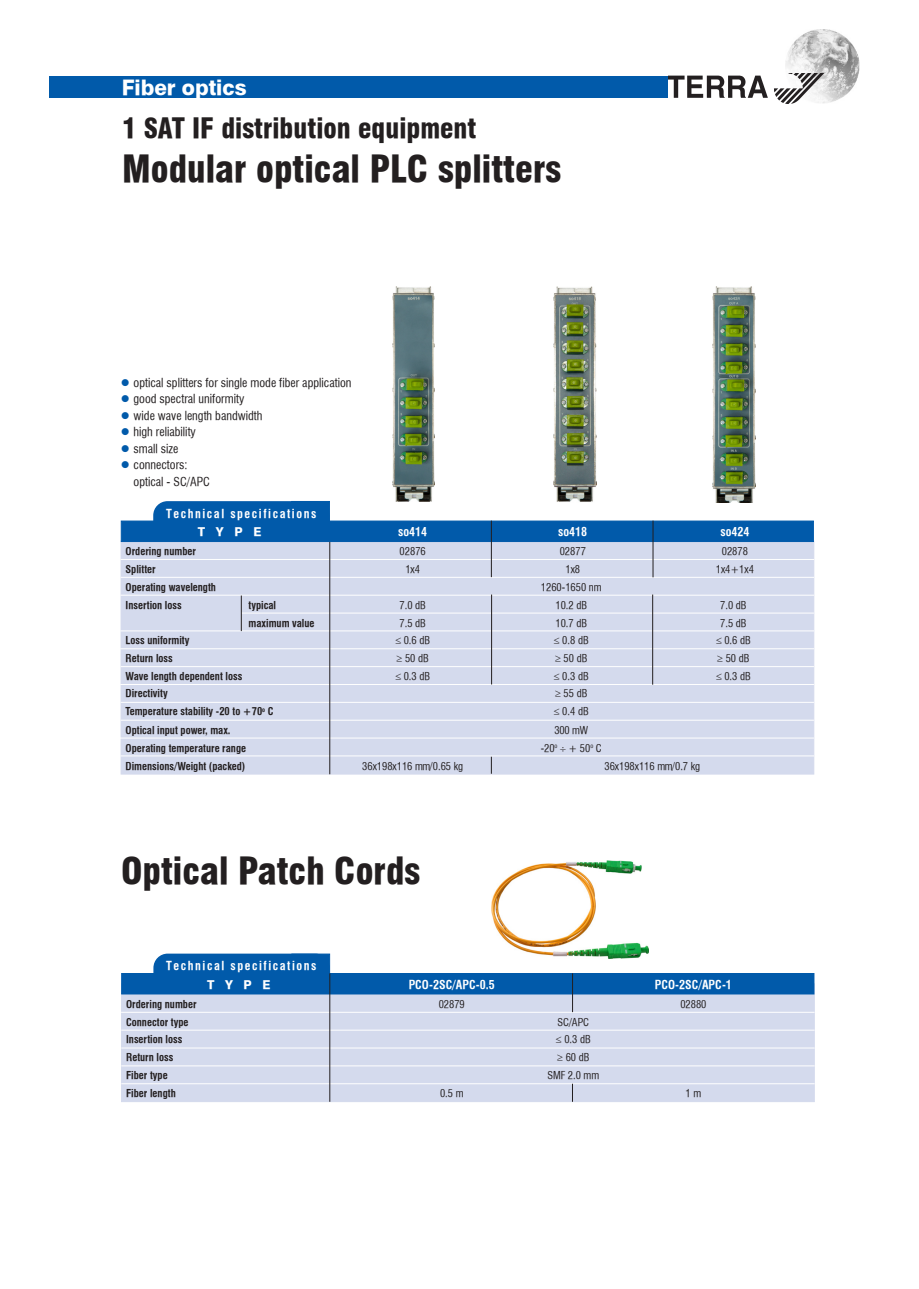
<style>
.page{position:relative;width:919px;height:1289px;background:#fff}
.page>*{position:absolute;margin:0;border:0;box-sizing:border-box;transform-origin:0 0}
.t1{font:900 36px "Helvetica LT Condensed";color:#231f20}
.t2{font:900 27px "Helvetica LT Condensed";color:#231f20}
.t3{font:21px "Helvetica Heavy Baltic";color:#fff}
.Apskr{font:12px "Helvetica LT Condensed";color:#231f20}
.t4{font:700 12px "Helvetica LT Condensed";letter-spacing:.13em;color:#fff}
.t5{font:700 12px "Helvetica LT Condensed";color:#fff}
.t6{font:12px "Helvetica Heavy Baltic";color:#fff}
.Times-rs{font:700 10.5px "Helvetica LT Condensed";color:#231f20}
.Times-rs-2{font:10.5px "Helvetica LT Condensed";color:#231f20}
.s1{color:#015aaa}
</style>
<div class="page">
<div style="left:49px;top:76px;width:619px;height:21px;background:#015aaa"></div>
<img style="left:785px;top:30px;width:74px;height:73px">
<div style="left:291px;top:501px;width:39px;height:34px;background:#015aaa"></div>
<div style="left:121px;top:541px;width:693px;height:233px;background:#d4daed"></div>
<div style="left:154px;top:502px;width:175px;height:33px;background:#015aaa;border-radius:14px"></div>
<div style="left:153px;top:501px;width:176px;height:34px;border:2px solid #015aaa;border-radius:14px"></div>
<div style="left:121px;top:520px;width:692px;height:22px;background:#015aaa;border:1px solid #015aaa"></div>
<hr style="left:120px;top:559px;width:694px;height:1px;background:#fff">
<hr style="left:121px;top:577px;width:693px;height:1px;background:#fff">
<hr style="left:120px;top:595px;width:694px;height:1px;background:#fff">
<hr style="left:241px;top:613px;width:572px;height:1px;background:#fff">
<hr style="left:120px;top:630px;width:694px;height:1px;background:#fff">
<hr style="left:120px;top:648px;width:694px;height:1px;background:#fff">
<hr style="left:121px;top:666px;width:692px;height:1px;background:#fff">
<hr style="left:120px;top:684px;width:693px;height:1px;background:#fff">
<hr style="left:121px;top:702px;width:692px;height:1px;background:#fff">
<hr style="left:121px;top:720px;width:692px;height:1px;background:#fff">
<hr style="left:120px;top:737px;width:693px;height:1px;background:#fff">
<hr style="left:121px;top:755px;width:693px;height:1px;background:#fff">
<hr style="left:491px;top:520px;width:1px;height:57px;background:#231f20">
<hr style="left:652px;top:520px;width:1px;height:57px;background:#231f20">
<hr style="left:491px;top:594px;width:1px;height:90px;background:#231f20">
<hr style="left:652px;top:594px;width:1px;height:90px;background:#231f20">
<img style="left:668px;top:74px;width:155px;height:29px">
<hr style="left:329px;top:542px;width:1px;height:232px;background:#231f20">
<hr style="left:241px;top:595px;width:1px;height:36px;background:#231f20">
<img style="left:554px;top:286px;width:42px;height:216px">
<img style="left:392px;top:286px;width:43px;height:215px">
<img style="left:712px;top:286px;width:43px;height:216px">
<div style="left:121px;top:983px;width:693px;height:118px;background:#d4daed"></div>
<div style="left:291px;top:953px;width:39px;height:35px;background:#015aaa;border:1px solid #015aaa"></div>
<div style="left:154px;top:954px;width:175px;height:33px;background:#015aaa;border-radius:14px"></div>
<div style="left:153px;top:953px;width:177px;height:35px;border:2px solid #015aaa;border-radius:14px"></div>
<div style="left:121px;top:973px;width:693px;height:21px;background:#015aaa"></div>
<hr style="left:121px;top:1012px;width:693px;height:1px;background:#fff">
<hr style="left:121px;top:1029px;width:693px;height:1px;background:#fff">
<hr style="left:121px;top:1047px;width:693px;height:1px;background:#fff">
<hr style="left:121px;top:1065px;width:693px;height:1px;background:#fff">
<hr style="left:121px;top:1083px;width:693px;height:1px;background:#fff">
<hr style="left:329px;top:973px;width:1px;height:128px;background:#231f20">
<hr style="left:572px;top:973px;width:1px;height:39px;background:#231f20">
<svg style="left:572px;top:1083px;width:1px;height:18px"></svg>
<img style="left:491px;top:861px;width:157px;height:97px">
<svg style="left:491px;top:756px;width:1px;height:17px"></svg>
<p class="t3" style="left:122px;top:75px;width:127px">Fiber optics</p>
<p class="t2" style="left:122px;top:112px;width:356px">1 SAT IF distribution equipment</p>
<p class="t1" style="left:122px;top:147px;width:441px">Modular optical PLC splitters</p>
<p class="Apskr" style="left:121px;top:375px;width:232px"><span class="s1">●</span> optical splitters for single mode fiber application</p>
<p class="Apskr" style="left:121px;top:391px;width:125px"><span class="s1">●</span> good spectral uniformity</p>
<p class="Apskr" style="left:121px;top:408px;width:143px"><span class="s1">●</span> wide wave length bandwidth</p>
<p class="Apskr" style="left:121px;top:424px;width:77px"><span class="s1">●</span> high reliability</p>
<p class="Apskr" style="left:121px;top:441px;width:59px"><span class="s1">●</span> small size</p>
<p class="Apskr" style="left:121px;top:457px;width:68px"><span class="s1">●</span> connectors:</p>
<p class="Apskr" style="left:133px;top:474px;width:78px">optical - SC/APC</p>
<p class="t4" style="left:166px;top:506px;width:152px">Technical specifications</p>
<p class="t6" style="left:198px;top:524px;width:65px">T Y P E</p>
<p class="t4" style="left:398px;top:524px;width:31px">so414</p>
<p class="t4" style="left:558px;top:524px;width:31px">so418</p>
<p class="t4" style="left:720px;top:524px;width:31px">so424</p>
<p class="Times-rs" style="left:125px;top:544px;width:72px">Ordering number</p>
<p class="Times-rs-2" style="left:399px;top:544px;width:28px">02876</p>
<p class="Times-rs-2" style="left:559px;top:544px;width:28px">02877</p>
<p class="Times-rs-2" style="left:721px;top:544px;width:28px">02878</p>
<p class="Times-rs" style="left:125px;top:563px;width:32px">Splitter</p>
<p class="Times-rs-2" style="left:405px;top:563px;width:16px">1x4</p>
<p class="Times-rs-2" style="left:565px;top:563px;width:16px">1x8</p>
<p class="Times-rs-2" style="left:715px;top:563px;width:40px">1x4+1x4</p>
<p class="Times-rs" style="left:125px;top:581px;width:92px">Operating wavelength</p>
<p class="Times-rs-2" style="left:541px;top:581px;width:62px">1260-1650 nm</p>
<p class="Times-rs" style="left:125px;top:598px;width:58px">Insertion loss</p>
<p class="Times-rs" style="left:248px;top:598px;width:29px">typical</p>
<p class="Times-rs-2" style="left:399px;top:598px;width:28px">7.0 dB</p>
<p class="Times-rs-2" style="left:555px;top:598px;width:33px">10.2 dB</p>
<p class="Times-rs-2" style="left:720px;top:598px;width:28px">7.0 dB</p>
<p class="Times-rs" style="left:248px;top:616px;width:67px">maximum value</p>
<p class="Times-rs-2" style="left:399px;top:616px;width:28px">7.5 dB</p>
<p class="Times-rs-2" style="left:555px;top:616px;width:33px">10.7 dB</p>
<p class="Times-rs-2" style="left:720px;top:616px;width:28px">7.5 dB</p>
<p class="Times-rs" style="left:125px;top:634px;width:65px">Loss uniformity</p>
<p class="Times-rs-2" style="left:395px;top:634px;width:36px">≤ 0.6 dB</p>
<p class="Times-rs-2" style="left:554px;top:634px;width:36px">≤ 0.8 dB</p>
<p class="Times-rs-2" style="left:716px;top:634px;width:36px">≤ 0.6 dB</p>
<p class="Times-rs" style="left:125px;top:651px;width:49px">Return loss</p>
<p class="Times-rs-2" style="left:396px;top:651px;width:34px">≥ 50 dB</p>
<p class="Times-rs-2" style="left:555px;top:651px;width:34px">≥ 50 dB</p>
<p class="Times-rs-2" style="left:717px;top:651px;width:34px">≥ 50 dB</p>
<p class="Times-rs" style="left:125px;top:669px;width:118px">Wave length dependent loss</p>
<p class="Times-rs-2" style="left:395px;top:669px;width:36px">≤ 0.3 dB</p>
<p class="Times-rs-2" style="left:554px;top:669px;width:36px">≤ 0.3 dB</p>
<p class="Times-rs-2" style="left:716px;top:669px;width:36px">≤ 0.3 dB</p>
<p class="Times-rs" style="left:125px;top:687px;width:44px">Directivity</p>
<p class="Times-rs-2" style="left:555px;top:687px;width:34px">≥ 55 dB</p>
<p class="Times-rs" style="left:125px;top:705px;width:149px">Temperature stability -20 to +70<sup>o</sup> C</p>
<p class="Times-rs-2" style="left:554px;top:705px;width:36px">≤ 0.4 dB</p>
<p class="Times-rs" style="left:125px;top:724px;width:106px">Optical input power, max.</p>
<p class="Times-rs-2" style="left:554px;top:724px;width:35px">300 mW</p>
<p class="Times-rs" style="left:125px;top:741px;width:122px">Operating temperature range</p>
<p class="Times-rs-2" style="left:540px;top:741px;width:63px">-20<sup>o</sup> + 50<sup>o</sup> C</p>
<p class="Times-rs" style="left:125px;top:759px;width:121px">Dimensions/Weight (packed)</p>
<p class="Times-rs-2" style="left:362px;top:759px;width:103px">36x198x116 mm/0.65 kg</p>
<p class="Times-rs-2" style="left:604px;top:759px;width:97px">36x198x116 mm/0.7 kg</p>
<p class="t1" style="left:121px;top:849px;width:301px">Optical Patch Cords</p>
<p class="t4" style="left:166px;top:958px;width:152px">Technical specifications</p>
<p class="t6" style="left:207px;top:977px;width:65px">T Y P E</p>
<p class="t5" style="left:409px;top:977px;width:88px">PCO-2SC/APC-0.5</p>
<p class="t5" style="left:655px;top:977px;width:79px">PCO-2SC/APC-1</p>
<p class="Times-rs" style="left:126px;top:997px;width:72px">Ordering number</p>
<p class="Times-rs-2" style="left:438px;top:997px;width:28px">02879</p>
<p class="Times-rs-2" style="left:680px;top:997px;width:28px">02880</p>
<p class="Times-rs" style="left:126px;top:1015px;width:64px">Connector type</p>
<p class="Times-rs-2" style="left:557px;top:1015px;width:33px">SC/APC</p>
<p class="Times-rs" style="left:126px;top:1033px;width:58px">Insertion loss</p>
<p class="Times-rs-2" style="left:556px;top:1033px;width:36px">≤ 0.3 dB</p>
<p class="Times-rs" style="left:126px;top:1051px;width:49px">Return loss</p>
<p class="Times-rs-2" style="left:557px;top:1051px;width:34px">≥ 60 dB</p>
<p class="Times-rs" style="left:126px;top:1068px;width:43px">Fiber type</p>
<p class="Times-rs-2" style="left:547px;top:1068px;width:53px">SMF 2.0 mm</p>
<p class="Times-rs" style="left:126px;top:1086px;width:51px">Fiber length</p>
<p class="Times-rs-2" style="left:440px;top:1086px;width:25px">0.5 m</p>
<p class="Times-rs-2" style="left:685px;top:1086px;width:17px">1 m</p>
</div>
